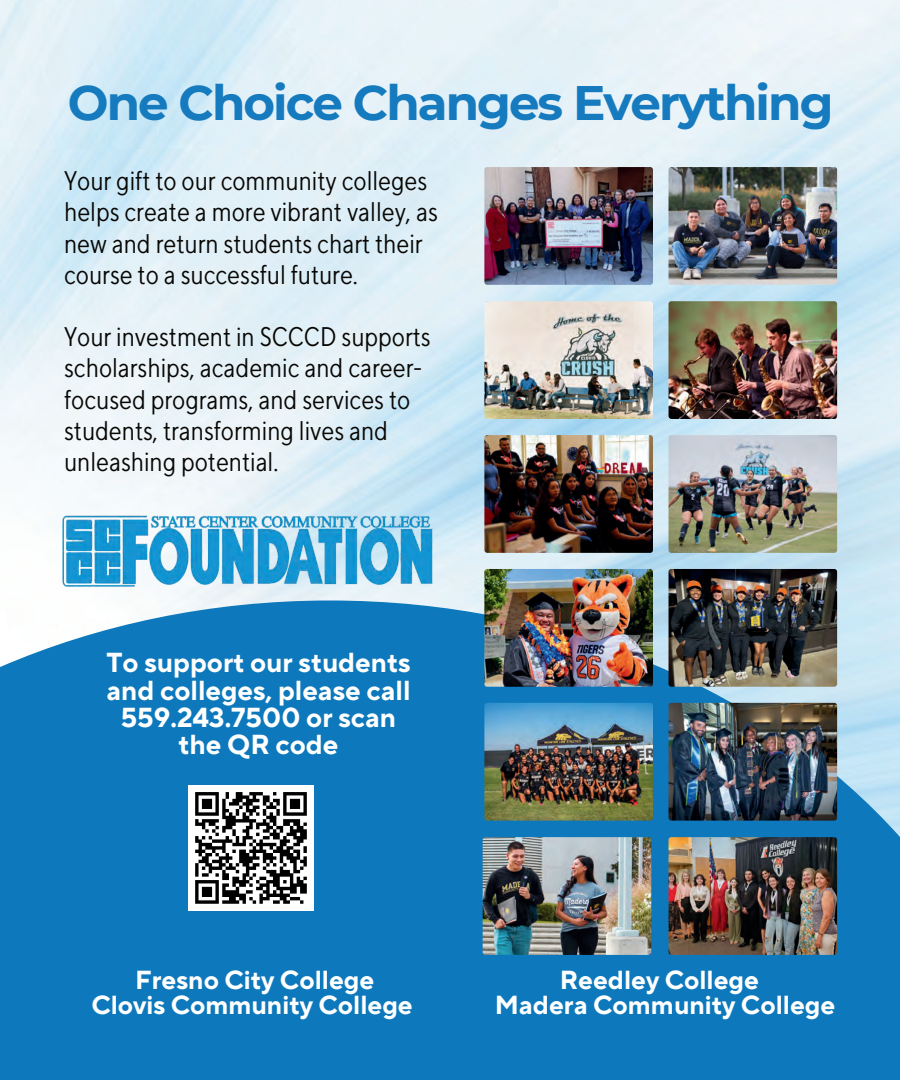
<style>
.page{position:relative;width:900px;height:1080px;background:#fff}
.page>*{position:absolute;margin:0;border:0;box-sizing:border-box;transform-origin:0 0}
.t1{font:700 48.38px "Montserrat";letter-spacing:-.04em;color:#157abe}
.t2{font:700 27.38px/27.1px "TT Norms Pro";color:#fff;text-align:center}
.t3{font:26.88px/31.2px "TT Norms Std Cond";color:#080704}
.t4{font:700 26px "TT Norms Pro";color:#fff}
</style>
<div class="page">
<img style="left:0;top:0;width:900px;height:600px">
<svg style="left:0;top:600px;width:900px;height:480px;background:#1c81c0"></svg>
<div style="left:188px;top:785px;width:126px;height:126px;background:#fff"></div>
<svg style="left:195px;top:792px;width:112px;height:112px"></svg>
<img style="left:484px;top:167px;width:169px;height:118px">
<img style="left:669px;top:167px;width:168px;height:118px">
<img style="left:484px;top:301px;width:169px;height:118px">
<img style="left:669px;top:301px;width:168px;height:118px">
<img style="left:484px;top:435px;width:169px;height:118px">
<img style="left:669px;top:435px;width:168px;height:118px">
<img style="left:484px;top:569px;width:169px;height:118px">
<img style="left:669px;top:569px;width:168px;height:118px">
<img style="left:484px;top:703px;width:169px;height:118px">
<img style="left:669px;top:703px;width:168px;height:118px">
<img style="left:483px;top:837px;width:168px;height:118px">
<img style="left:669px;top:837px;width:168px;height:118px">
<img style="left:52px;top:506px;width:399px;height:94px">
<p class="t1" style="left:68px;top:68px;width:767px">One Choice Changes Everything</p>
<p class="t3" style="left:64px;top:165px;width:375px">Your gift to our community colleges helps create a more vibrant valley, as new and return students chart their course to a successful future.</p>
<p class="t3" style="left:64px;top:321px;width:368px">Your investment in SCCCD supports scholarships, academic and career&shy;focused programs, and services to students, transforming lives and unleashing potential.</p>
<p class="t2" style="left:106px;top:647px;width:306px">To support our students and colleges, please call<br>559.243.7500 or scan the QR code</p>
<p class="t4" style="left:135px;top:960px;width:241px">Fresno City College</p>
<p class="t4" style="left:560px;top:960px;width:201px">Reedley College</p>
<p class="t4" style="left:91px;top:986px;width:323px">Clovis Community College</p>
<p class="t4" style="left:495px;top:986px;width:342px">Madera Community College</p>
</div>
